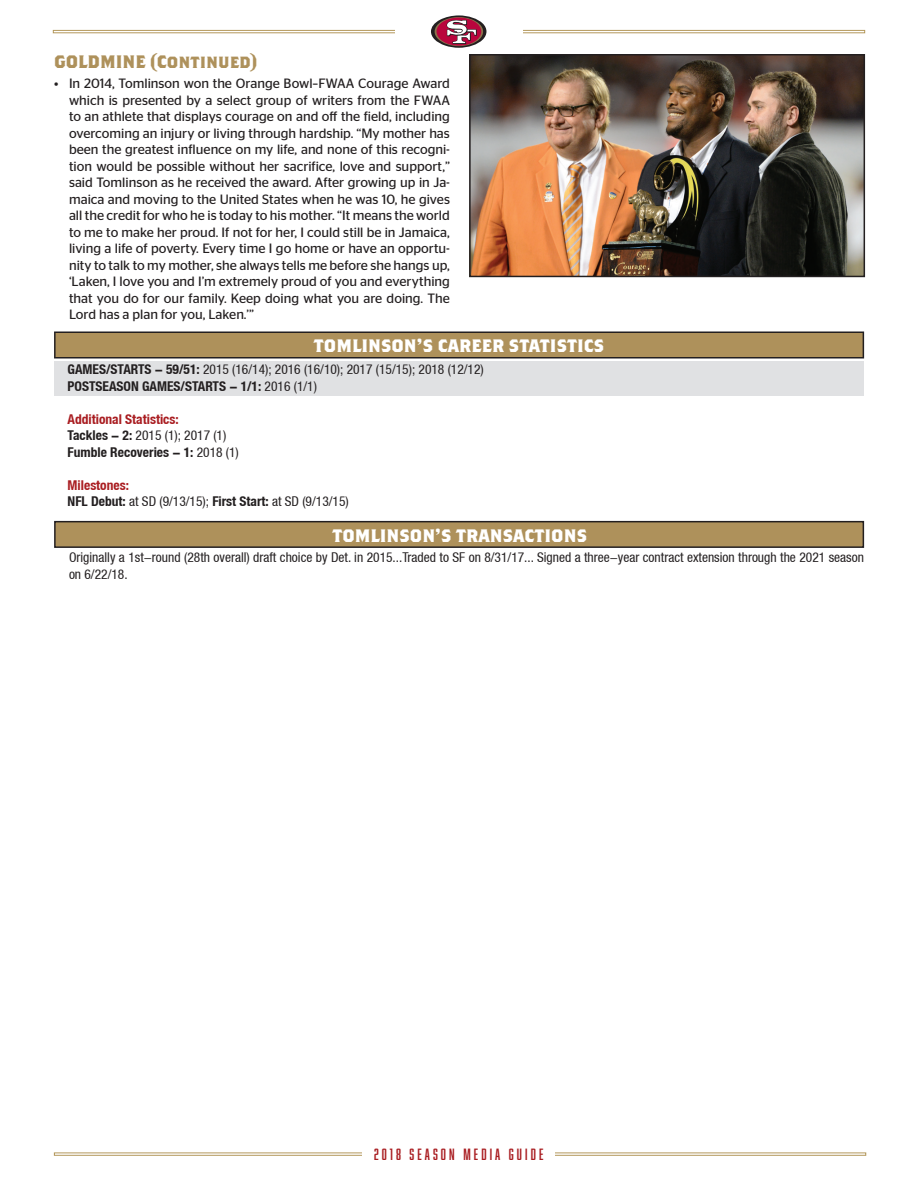
<style>
.page{position:relative;width:918px;height:1188px;background:#fff}
.page>*{position:absolute;margin:0;border:0;box-sizing:border-box;transform-origin:0 0}
.t1{font:700 18px "Brothers OT";color:#fff}
.t2{font:700 18px "Brothers OT";color:#ae915b}
.t3{font:15px "Abolition Round";letter-spacing:.21em;color:#a91d21}
.t4{font:13.5px/16.5px "Stag Sans";color:#231f20;text-align:justify}
.t5{font:condensed 13.5px/16.5px "Helvetica Neue LT";color:#231f20}
.t6{font:700 condensed 13.5px/16.5px "Helvetica Neue LT";color:#231f20}
.s1{font-weight:700}
.s2{color:#a91d21}
.s3{font-weight:400}
.s4{font-weight:700;color:#a91d21}
</style>
<div class="page">
<div style="left:53px;top:30px;width:812px;height:3px;border:1px solid #b4985c"></div>
<div style="left:395px;top:20px;width:128px;height:29px;background:#fff"></div>
<svg style="left:431px;top:15px;width:56px;height:33px"></svg>
<div style="left:54px;top:1153px;width:812px;height:3px;border:1px solid #b4985c"></div>
<div style="left:363px;top:1141px;width:192px;height:29px;background:#fff"></div>
<img style="left:472px;top:57px;width:390px;height:217px">
<div style="left:469px;top:54px;width:396px;height:223px;border:2px solid #231f20"></div>
<div style="left:54px;top:362px;width:810px;height:34px;background:#e0e1e3"></div>
<div style="left:55px;top:332px;width:808px;height:26px;background:#ae915b"></div>
<div style="left:54px;top:332px;width:810px;height:26px;border:2px solid #231f20"></div>
<div style="left:55px;top:522px;width:808px;height:25px;background:#ae915b"></div>
<div style="left:54px;top:521px;width:810px;height:27px;border:2px solid #231f20"></div>
<h1 class="t2" style="left:54px;top:54px;width:205px">GOLDMINE (Continued)</h1>
<p class="t4" style="left:69px;top:75px;width:383px;text-indent:-15px">• In 2014, Tomlinson won the Orange Bowl–FWAA Courage Award which is presented by a select group of writers from the FWAA to an athlete that displays courage on and off the field, including overcoming an injury or living through hardship. “My mother has been the greatest influence on my life, and none of this recogni&shy;tion would be possible without her sacrifice, love and support,” said Tomlinson as he received the award. After growing up in Ja&shy;maica and moving to the United States when he was 10, he gives all the credit for who he is today to his mother. “It means the world to me to make her proud. If not for her, I could still be in Jamaica, living a life of poverty. Every time I go home or have an opportu&shy;nity to talk to my mother, she always tells me before she hangs up, ‘Laken, I love you and I’m extremely proud of you and everything that you do for our family. Keep doing what you are doing. The Lord has a plan for you, Laken.’”</p>
<h1 class="t1" style="left:314px;top:338px;width:292px">TOMLINSON’S CAREER STATISTICS</h1>
<p class="t5" style="left:68px;top:361px;width:418px"><span class="s1">GAMES/STARTS - 59/51:</span> 2015 (16/14); 2016 (16/10); 2017 (15/15); 2018 (12/12)<br><span class="s1">POSTSEASON GAMES/STARTS - 1/1:</span> 2016 (1/1)</p>
<p class="t6" style="left:68px;top:411px;width:173px"><span class="s2">Additional Statistics:<br></span>Tackles - 2: <span class="s3">2015 (1); 2017 (1)<br></span>Fumble Recoveries - 1: <span class="s3">2018 (1)</span></p>
<p class="t5" style="left:68px;top:477px;width:283px"><span class="s4">Milestones:<br></span><span class="s1">NFL Debut:</span> at SD (9/13/15); <span class="s1">First Start:</span> at SD (9/13/15)</p>
<h1 class="t1" style="left:332px;top:527px;width:256px">TOMLINSON’S TRANSACTIONS</h1>
<p class="t5" style="left:69px;top:549px;width:797px">Originally a 1st-round (28th overall) draft choice by Det. in 2015...Traded to SF on 8/31/17... Signed a three-year contract extension through the 2021 season on 6/22/18.</p>
<p class="t3" style="left:374px;top:1145px;width:171px">2018 SEASON MEDIA GUIDE</p>
</div>
